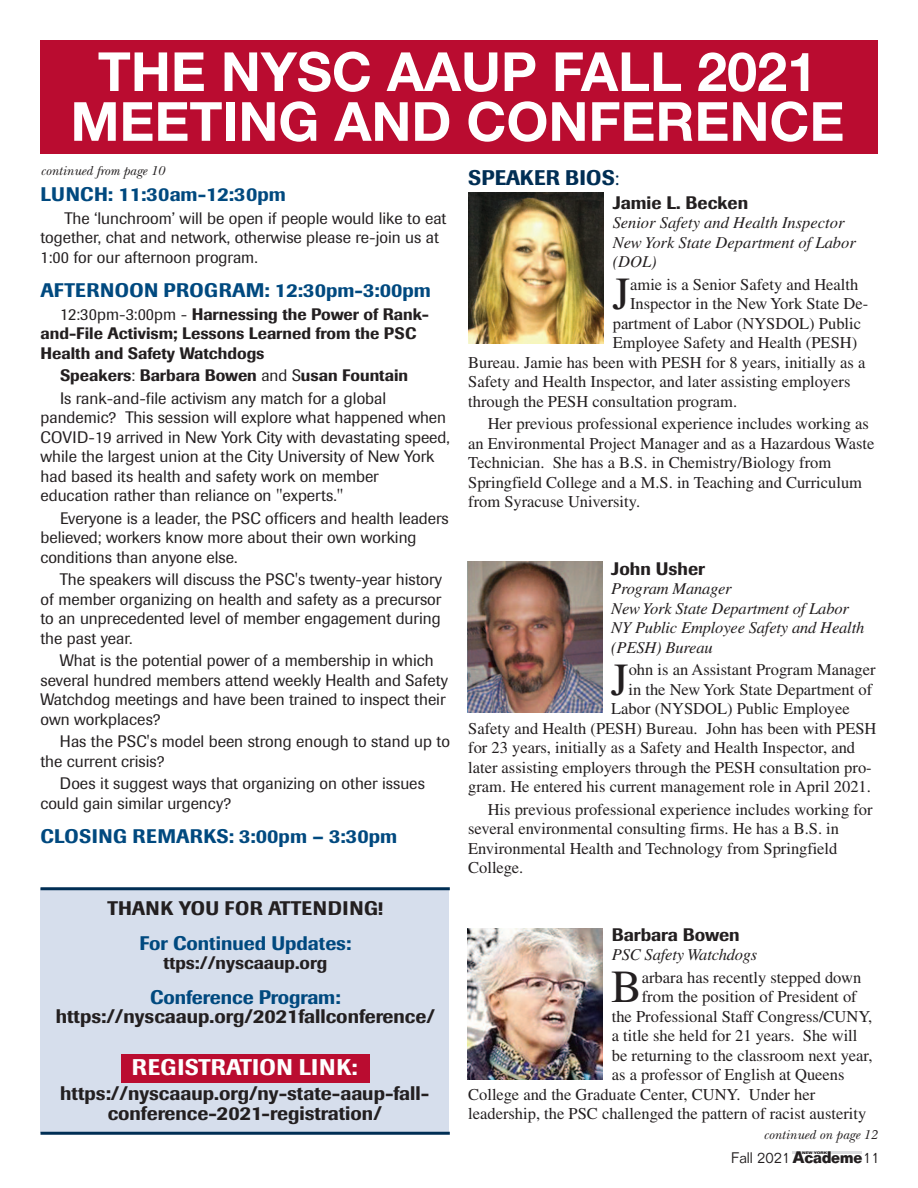
<style>
.page{position:relative;width:918px;height:1188px;background:#fff}
.page>*{position:absolute;margin:0;border:0;box-sizing:border-box;transform-origin:0 0}
.t1{font:700 54px/49.8px "Helvetica Neue";color:#fff;text-align:center}
.t2{font:45.9px "Times";color:#231f20}
.t3{font:500 22.5px "Imago";letter-spacing:.02em;color:#fff}
.t4{font:500 21px "Imago";letter-spacing:.005em;color:#002e54}
.t5{font:500 19.5px/19.5px "Imago";color:#231f20;text-align:center}
.t6{font:500 19.5px "Imago";color:#00497f}
.t7{font:500 19.5px "Imago";letter-spacing:.02em;color:#00497f}
.t8{font:500 19.5px "Imago";letter-spacing:.02em;color:#231f20}
.t9{font:500 18px "Imago";color:#231f20}
.t10{font:16.5px/19.5px "Times";color:#231f20}
.t11{font:16.5px/19.5px "Imago";color:#231f20}
.t12{font:italic 16.5px/19.5px "Times";letter-spacing:-.01em;color:#231f20}
.t13{font:500 16.5px/19.5px "Imago";color:#231f20}
.t14{font:300 15px "Folio";color:#231f20}
.t15{font:italic 13.5px "New Baskerville";color:#231f20}
.t16{font:700 3.45px "Folio";color:#231f20;scale:1.2 1}
.s1{font-weight:400}
.s2{font-weight:500}
.s3{font-family:"Times";font-weight:400}
.s4{font-weight:700;font-size:16.35px}
</style>
<div class="page">
<div style="left:40px;top:889px;width:409px;height:244px;background:#d6deec"></div>
<div style="left:40px;top:40px;width:838px;height:114px;background:#ba0c30"></div>
<hr style="left:40px;top:887px;width:410px;height:3px;background:#002e54">
<hr style="left:40px;top:1132px;width:410px;height:3px;background:#002e54">
<img style="left:469px;top:193px;width:135px;height:151px">
<img style="left:467px;top:561px;width:135px;height:151px">
<img style="left:468px;top:928px;width:135px;height:151px">
<div style="left:121px;top:1054px;width:249px;height:29px;background:#ba0c30"></div>
<hr style="left:793px;top:1151px;width:69px;height:3px;background:#dcdddf">
<h1 class="t1" style="left:71px;top:52px;width:775px">THE NYSC AAUP FALL 2021<br>MEETING AND CONFERENCE</h1>
<p class="t15" style="left:40px;top:166px;width:125px">continued from page 10</p>
<p class="t6" style="left:40px;top:187px;width:247px">LUNCH: 11:30am-12:30pm</p>
<p class="t11" style="left:40px;top:209px;width:407px;text-indent:24px">The ‘lunchroom’ will be open if people would like to eat together, chat and network, otherwise please re-join us at<br>1:00 for our afternoon program.</p>
<p class="t7" style="left:40px;top:283px;width:392px">AFTERNOON PROGRAM: 12:30pm-3:00pm</p>
<p class="t13" style="left:41px;top:306px;width:390px;text-indent:19px"><span class="s1">12:30pm-3:00pm -</span> Harnessing the Power of Rank&shy;and-File Activism; Lessons Learned from the PSC<br>Health and Safety Watchdogs</p>
<p class="t11" style="left:60px;top:365px;width:350px;line-height:22.5px"><span class="s2">Speakers</span>: <span class="s2">Barbara Bowen</span> and S<span class="s2">usan Fountain<br></span>Is rank-and-file activism any match for a global</p>
<p class="t11" style="left:41px;top:409px;width:411px">pandemic? This session will explore what happened when COVID-19 arrived in New York City with devastating speed, while the largest union at the City University of New York had based its health and safety work on member education rather than reliance on "experts."</p>
<p class="t11" style="left:40px;top:509px;width:410px;text-indent:20px">Everyone is a leader, the PSC officers and health leaders believed; workers know more about their own working conditions than anyone else.</p>
<p class="t11" style="left:40px;top:571px;width:403px;text-align:justify;text-indent:20px">The speakers will discuss the PSC's twenty-year history of member organizing on health and safety as a precursor to an unprecedented level of member engagement during the past year.</p>
<p class="t11" style="left:40px;top:652px;width:409px;text-indent:20px">What is the potential power of a membership in which several hundred members attend weekly Health and Safety Watchdog meetings and have been trained to inspect their own workplaces?</p>
<p class="t11" style="left:40px;top:733px;width:411px;text-indent:20px">Has the PSC's model been strong enough to stand up to the current crisis?</p>
<p class="t11" style="left:40px;top:775px;width:386px;text-indent:20px">Does it suggest ways that organizing on other issues could gain similar urgency?</p>
<p class="t6" style="left:40px;top:829px;width:358px">CLOSING REMARKS: 3:00pm – 3:30pm</p>
<p class="t8" style="left:108px;top:901px;width:277px">THANK YOU FOR ATTENDING!</p>
<p class="t6" style="left:139px;top:936px;width:214px">For Continued Updates:</p>
<p class="t9" style="left:163px;top:956px;width:165px">ttps://nyscaaup.org</p>
<p class="t6" style="left:150px;top:990px;width:192px">Conference Program:</p>
<p class="t5" style="left:56px;top:1008px;width:381px">https://nyscaaup.org/2021fallconference/</p>
<h3 class="t3" style="left:132px;top:1059px;width:227px">REGISTRATION LINK:</h3>
<p class="t5" style="left:60px;top:1086px;width:371px">https://nyscaaup.org/ny-state-aaup-fall&shy;conference-2021-registration/</p>
<p class="t4" style="left:468px;top:170px;width:154px">SPEAKER BIOS<span class="s3">:</span></p>
<p class="t9" style="left:613px;top:196px;width:137px">Jamie L. Becken</p>
<p class="t12" style="left:613px;top:215px;width:245px">Senior Safety and Health Inspector<br>New York State Department of Labor (DOL)</p>
<h2 class="t2" style="left:612px;top:278px;width:19px">J</h2>
<p class="t10" style="left:630px;top:276px;width:230px">amie is a Senior Safety and Health</p>
<p class="t10" style="left:630px;top:296px;width:240px">Inspector in the New York State De-</p>
<p class="t10" style="left:613px;top:315px;width:250px">partment of Labor (NYSDOL) Public</p>
<p class="t10" style="left:613px;top:335px;width:246px">Employee Safety and Health (PESH)</p>
<p class="t10" style="left:468px;top:354px;width:399px">Bureau. Jamie has been with PESH for 8 years, initially as a</p>
<p class="t10" style="left:468px;top:374px;width:384px">Safety and Health Inspector, and later assisting employers</p>
<p class="t10" style="left:468px;top:393px;width:271px">through the PESH consultation program.</p>
<p class="t10" style="left:468px;top:416px;width:408px;text-indent:20px">Her previous professional experience includes working as an Environmental Project Manager and as a Hazardous Waste Technician. She has a B.S. in Chemistry/Biology from Springfield College and a M.S. in Teaching and Curriculum from Syracuse University.</p>
<p class="t9" style="left:611px;top:562px;width:95px">John Usher</p>
<p class="t12" style="left:611px;top:581px;width:255px">Program Manager<br>New York State Department of Labor<br>NY Public Employee Safety and Health (PESH) Bureau</p>
<h2 class="t2" style="left:611px;top:663px;width:19px">J</h2>
<p class="t10" style="left:629px;top:662px;width:249px">ohn is an Assistant Program Manager</p>
<p class="t10" style="left:629px;top:681px;width:245px">in the New York State Department of</p>
<p class="t10" style="left:611px;top:701px;width:240px">Labor (NYSDOL) Public Employee</p>
<p class="t10" style="left:468px;top:720px;width:410px">Safety and Health (PESH) Bureau. John has been with PESH</p>
<p class="t10" style="left:468px;top:740px;width:389px">for 23 years, initially as a Safety and Health Inspector, and</p>
<p class="t10" style="left:468px;top:759px;width:405px">later assisting employers through the PESH consultation pro-</p>
<p class="t10" style="left:468px;top:779px;width:404px">gram. He entered his current management role in April 2021.</p>
<p class="t10" style="left:468px;top:801px;width:406px;text-indent:20px">His previous professional experience includes working for several environmental consulting firms. He has a B.S. in Environmental Health and Technology from Springfield College.</p>
<p class="t9" style="left:612px;top:928px;width:129px">Barbara Bowen</p>
<p class="t12" style="left:612px;top:947px;width:147px">PSC Safety Watchdogs</p>
<h2 class="t2" style="left:611px;top:971px;width:32px">B</h2>
<p class="t10" style="left:642px;top:969px;width:221px">arbara has recently stepped down</p>
<p class="t10" style="left:642px;top:989px;width:216px">from the position of President of</p>
<p class="t10" style="left:612px;top:1008px;width:262px">the Professional Staff Congress/CUNY,</p>
<p class="t10" style="left:612px;top:1028px;width:247px">a title she held for 21 years. She will</p>
<p class="t10" style="left:612px;top:1047px;width:262px">be returning to the classroom next year,</p>
<p class="t10" style="left:612px;top:1067px;width:234px">as a professor of English at Queens</p>
<p class="t10" style="left:468px;top:1086px;width:349px">College and the Graduate Center, CUNY. Under her</p>
<p class="t10" style="left:468px;top:1106px;width:400px">leadership, the PSC challenged the pattern of racist austerity</p>
<p class="t15" style="left:764px;top:1130px;width:115px">continued on page 12</p>
<p class="t14" style="left:731px;top:1152px;width:150px">Fall 2021 <span class="s4">Academe</span>11</p>
<p class="t16" style="left:802px;top:1151px;width:22px">NEW YORK</p>
</div>
